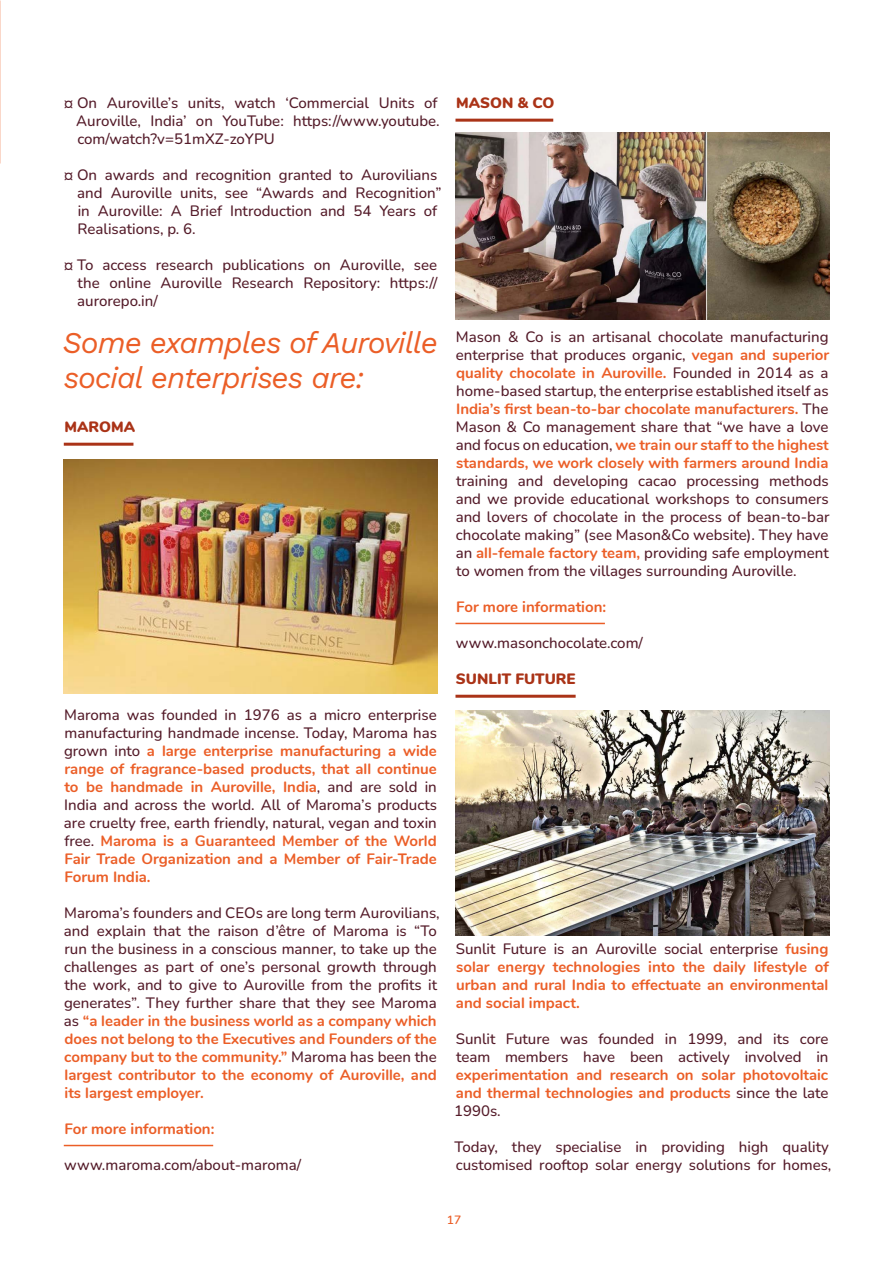
<style>
.page{position:relative;width:893px;height:1263px;background:#fff}
.page>*{position:absolute;margin:0;border:0;box-sizing:border-box;transform-origin:0 0}
.t1{font:italic 30px/34.5px "Work Sans";letter-spacing:-.03em;color:#eb5e27}
.t2{font:500 15px/18px "Nunito";color:#541b29}
.t3{font:700 15px/18px "Nunito";color:#eb5e27;text-align:justify}
.t4{font:900 15px "Nunito";color:#aa3317}
.t5{font:600 12px "Nunito";color:#eb5e27}
.s1{font-weight:700;color:#eb5e27}
.s2{font-weight:500;color:#541b29}
</style>
<div class="page">
<hr style="left:64px;top:443px;width:69px;height:3px;background:#aa3317">
<hr style="left:64px;top:1145px;width:149px;height:1px;background:#eb5e27">
<hr style="left:455px;top:119px;width:98px;height:3px;background:#aa3317">
<hr style="left:455px;top:623px;width:150px;height:1px;background:#eb5e27">
<hr style="left:455px;top:695px;width:121px;height:3px;background:#aa3317">
<img style="left:64px;top:459px;width:373px;height:234px">
<img style="left:455px;top:132px;width:374px;height:187px">
<img style="left:455px;top:711px;width:375px;height:224px">
<p class="t2" style="left:76px;top:93px;width:365px;text-indent:-12px">¤ On Auroville’s units, watch ‘Commercial Units of<br>Auroville, India’ on YouTube: https://www.youtube. com/watch?v=51mXZ-zoYPU</p>
<p class="t2" style="left:77px;top:165px;width:366px;text-indent:-13px">¤ On awards and recognition granted to Aurovilians and Auroville units, see “Awards and Recognition” in Auroville: A Brief Introduction and 54 Years of Realisations, p. 6.</p>
<p class="t2" style="left:77px;top:255px;width:362px;text-align:justify;text-indent:-13px">¤ To access research publications on Auroville, see the online Auroville Research Repository: https:// aurorepo.in/</p>
<h1 class="t1" style="left:63px;top:324px;width:377px">Some examples of Auroville social enterprises are:</h1>
<p class="t4" style="left:65px;top:416px;width:72px">MAROMA</p>
<p class="t2" style="left:64px;top:705px;width:375px;text-align:justify">Maroma was founded in 1976 as a micro enterprise manufacturing handmade incense. Today, Maroma has grown into <span class="s1">a large enterprise manufacturing a wide range of fragrance-based products, that all continue to be handmade in Auroville, India</span>, and are sold in India and across the world. All of Maroma’s products are cruelty free, earth friendly, natural, vegan and toxin free. <span class="s1">Maroma is a Guaranteed Member of the World Fair Trade Organization and a Member of Fair-Trade Forum India.</span></p>
<p class="t2" style="left:64px;top:903px;width:377px">Maroma’s founders and CEOs are long term Aurovilians, and explain that the raison d’être of Maroma is “To run the business in a conscious manner, to take up the challenges as part of one’s personal growth through the work, and to give to Auroville from the profits it generates”. They further share that they see Maroma as <span class="s1">“a leader in the business world as a company which does not belong to the Executives and Founders of the company but to the community.”</span> Maroma has been the <span class="s1">largest contributor to the economy of Auroville, and its largest employer.</span></p>
<p class="t3" style="left:64px;top:1119px;width:152px">For more information:</p>
<p class="t2" style="left:64px;top:1155px;width:239px">www.maroma.com/about-maroma/</p>
<p class="t4" style="left:456px;top:92px;width:100px">MASON &amp; CO</p>
<p class="t2" style="left:456px;top:327px;width:375px;text-align:justify">Mason &amp; Co is an artisanal chocolate manufacturing enterprise that produces organic, <span class="s1">vegan and superior quality chocolate in Auroville.</span> Founded in 2014 as a home-based startup, the enterprise established itself as <span class="s1">India’s first bean-to-bar chocolate manufacturers.</span> The Mason &amp; Co management share that “we have a love and focus on education, <span class="s1">we train our staff to the highest standards, we work closely with farmers around India</span></p>
<p class="t2" style="left:456px;top:471px;width:375px;text-align:justify">training and developing cacao processing methods and we provide educational workshops to consumers and lovers of chocolate in the process of bean-to-bar chocolate making” (see Mason&amp;Co website). They have an <span class="s1">all-female factory team,</span> providing safe employment to women from the villages surrounding Auroville.</p>
<p class="t3" style="left:456px;top:597px;width:152px">For more information:</p>
<p class="t2" style="left:456px;top:633px;width:189px">www.masonchocolate.com/</p>
<p class="t4" style="left:456px;top:668px;width:121px">SUNLIT FUTURE</p>
<p class="t3" style="left:456px;top:939px;width:375px"><span class="s2">Sunlit Future is an Auroville social enterprise</span> fusing solar energy technologies into the daily lifestyle of urban and rural India to effectuate an environmental and social impact.</p>
<p class="t2" style="left:456px;top:1029px;width:374px">Sunlit Future was founded in 1999, and its core team members have been actively involved in</p>
<p class="t3" style="left:454px;top:1065px;width:376px">experimentation and research on solar photovoltaic and thermal technologies and products <span class="s2">since the late 1990s.</span></p>
<p class="t2" style="left:454px;top:1137px;width:378px">Today, they specialise in providing high quality customised rooftop solar energy solutions for homes,</p>
<p class="t5" style="left:447px;top:1211px;width:16px">17</p>
</div>
